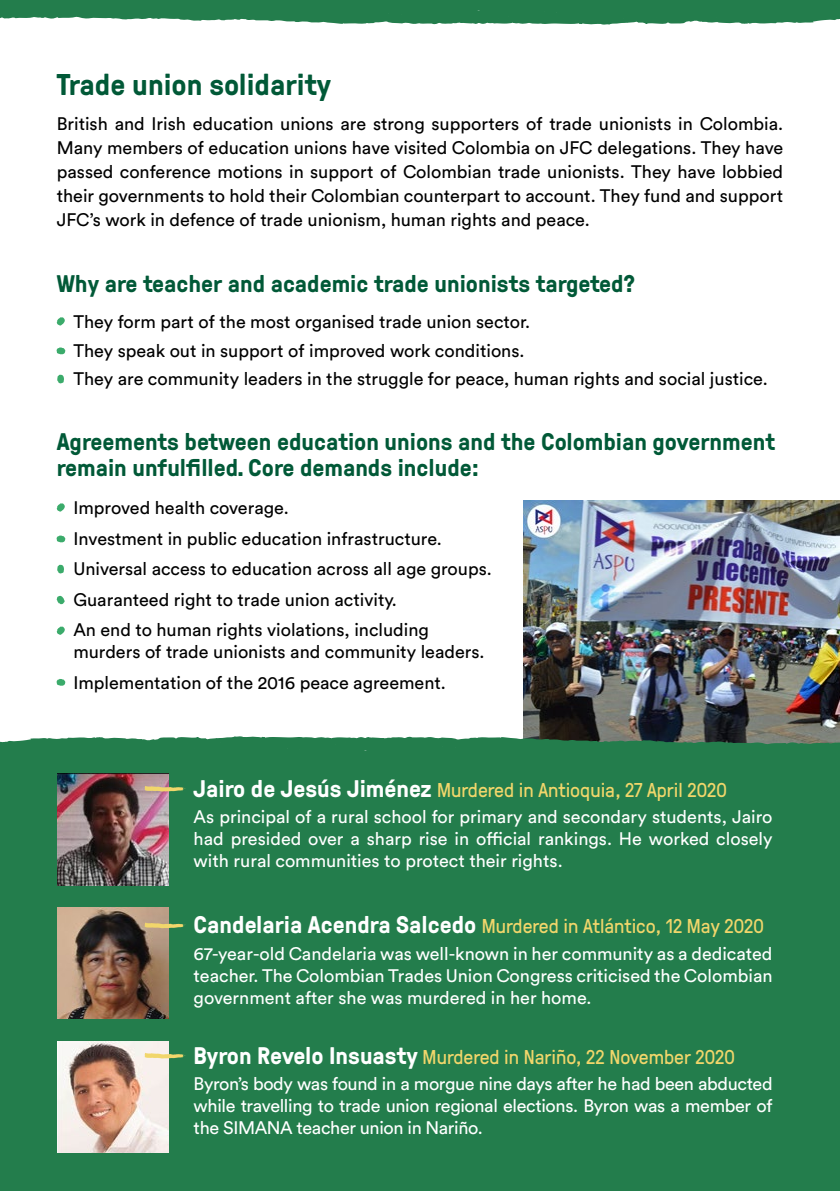
<style>
.page{position:relative;width:840px;height:1191px;background:#fff}
.page>*{position:absolute;margin:0;border:0;box-sizing:border-box;transform-origin:0 0}
.t1{font:700 30px "GT Pressura";color:#015937}
.t2{font:700 24px/26px "GT Pressura";color:#015937}
.t3{font:20px "GT Pressura";color:#f1d66b}
.t4{font:18px/30.6px "Circular Std";color:#000}
.t5{font:18px/22px "Circular Std";color:#fff;text-align:justify}
.s1{font-weight:700;font-size:24px;color:#fff}
</style>
<div class="page">
<img style="left:523px;top:500px;width:316px;height:228px">
<svg style="left:0;top:728px;width:839px;height:23px;fill:#237d4c"></svg>
<div style="left:0;top:751px;width:839px;height:440px;background:#237d4c"></div>
<svg style="left:0;top:10px;width:839px;height:15px"></svg>
<div style="left:0;top:0;width:839px;height:10px;background:#237d4c"></div>
<svg style="left:57px;top:317px;width:8px;height:9px"></svg>
<svg style="left:57px;top:503px;width:8px;height:9px"></svg>
<svg style="left:57px;top:626px;width:8px;height:9px"></svg>
<svg style="left:57px;top:347px;width:8px;height:7px"></svg>
<svg style="left:57px;top:535px;width:8px;height:7px"></svg>
<svg style="left:57px;top:679px;width:8px;height:7px"></svg>
<svg style="left:57px;top:374px;width:7px;height:9px"></svg>
<svg style="left:57px;top:564px;width:7px;height:9px"></svg>
<svg style="left:56px;top:595px;width:9px;height:9px"></svg>
<img style="left:57px;top:1041px;width:111px;height:111px">
<img style="left:57px;top:774px;width:111px;height:111px">
<img style="left:57px;top:907px;width:111px;height:111px">
<svg style="left:145px;top:1052px;width:41px;height:6px"></svg>
<svg style="left:145px;top:785px;width:41px;height:6px"></svg>
<svg style="left:145px;top:922px;width:41px;height:6px"></svg>
<h1 class="t1" style="left:57px;top:62px;width:276px">Trade union solidarity</h1>
<p class="t4" style="left:57px;top:112px;width:727px;line-height:24px;text-align:justify">British and Irish education unions are strong supporters of trade unionists in Colombia.<br>Many members of education unions have visited Colombia on JFC delegations. They have passed conference motions in support of Colombian trade unionists. They have lobbied their governments to hold their Colombian counterpart to account. They fund and support JFC’s work in defence of trade unionism, human rights and peace.</p>
<h2 class="t2" style="left:57px;top:270px;width:579px">Why are teacher and academic trade unionists targeted?</h2>
<p class="t4" style="left:73px;top:307px;width:695px;line-height:28.6px">They form part of the most organised trade union sector.<br>They speak out in support of improved work conditions.<br>They are community leaders in the struggle for peace, human rights and social justice.</p>
<h2 class="t2" style="left:57px;top:427px;width:719px">Agreements between education unions and the Colombian government remain unfulfilled. Core demands include:</h2>
<p class="t4" style="left:73px;top:492px;width:420px">Improved health coverage.<br>Investment in public education infrastructure.<br>Universal access to education across all age groups.<br>Guaranteed right to trade union activity.<br>An end to human rights violations, including</p>
<p class="t4" style="left:73px;top:636px;width:412px">murders of trade unionists and community leaders.<br>Implementation of the 2016 peace agreement.</p>
<p class="t3" style="left:193px;top:775px;width:534px"><span class="s1">Jairo de Jesús Jiménez</span> Murdered in Antioquia, 27 April 2020</p>
<p class="t5" style="left:193px;top:805px;width:580px">As principal of a rural school for primary and secondary students, Jairo had presided over a sharp rise in official rankings. He worked closely with rural communities to protect their rights.</p>
<p class="t3" style="left:193px;top:912px;width:571px"><span class="s1">Candelaria Acendra Salcedo</span> Murdered in Atlántico, 12 May 2020</p>
<p class="t5" style="left:193px;top:942px;width:580px">67-year-old Candelaria was well-known in her community as a dedicated teacher. The Colombian Trades Union Congress criticised the Colombian government after she was murdered in her home.</p>
<p class="t3" style="left:193px;top:1042px;width:542px"><span class="s1">Byron Revelo Insuasty</span> Murdered in Nariño, 22 November 2020</p>
<p class="t5" style="left:193px;top:1072px;width:580px">Byron’s body was found in a morgue nine days after he had been abducted while travelling to trade union regional elections. Byron was a member of the SIMANA teacher union in Nariño.</p>
</div>
